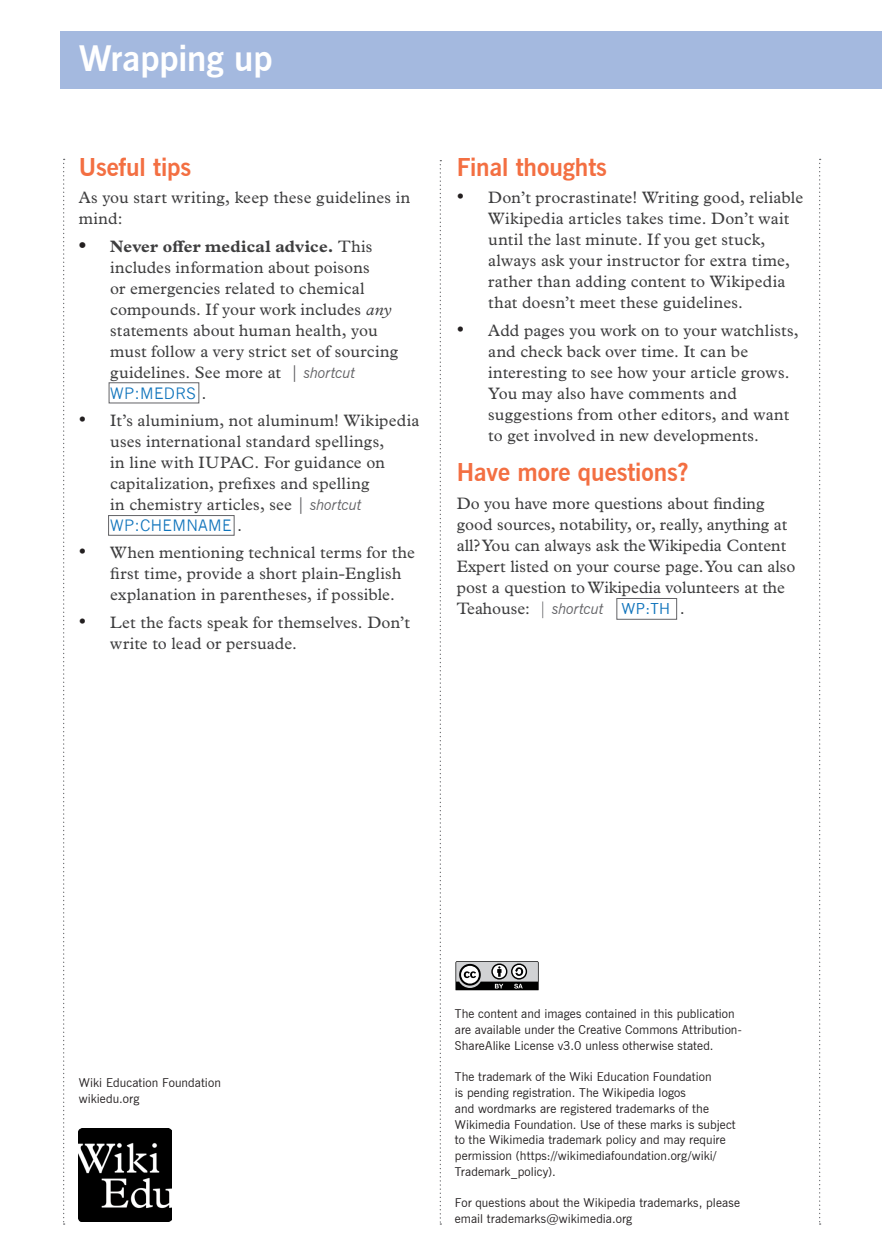
<style>
.page{position:relative;width:882px;height:1260px;background:#fff}
.page>*{position:absolute;margin:0;border:0;box-sizing:border-box;transform-origin:0 0}
.t1{font:700 35px "News Gothic BT";letter-spacing:-.005em;color:#fff}
.t2{font:700 24.5px "News Gothic BT";letter-spacing:-.005em;color:#f36f42}
.t3{font:16.62px/21px "Plantin MT Std";letter-spacing:.005em;color:#3e3e3f}
.t4{font:15.4px "News Gothic";letter-spacing:.025em;color:#1074bc}
.t5{font:12.25px/15.8px "News Gothic BT";letter-spacing:.01em;color:#231f20}
.s1{font-weight:700;font-size:21px;color:#231f20}
.s2{font-weight:700}
.s3{font-style:italic}
.s4{font-family:"News Gothic BT";color:#636366}
.s5{font-family:"News Gothic BT";font-style:italic;font-size:14.88px;color:#636366}
.s6{font-family:"News Gothic BT";font-size:17.15px;color:#3e3e3f}
.s7{font-size:21px;color:#231f20}
.s8{color:#636366}
.s9{font-family:"News Gothic BT";font-size:15.4px;color:#1074bc}
.s10{font-family:"News Gothic BT";font-size:17.15px}
</style>
<div class="page">
<svg style="left:440px;top:160px;width:1px;height:1065px"></svg>
<svg style="left:63px;top:159px;width:2px;height:1066px"></svg>
<svg style="left:819px;top:159px;width:2px;height:1066px"></svg>
<div style="left:60px;top:32px;width:822px;height:57px;background:#a4b9df"></div>
<svg style="left:455px;top:961px;width:84px;height:29px;background:#838384"></svg>
<img style="left:79px;top:1129px;width:92px;height:92px">
<div style="left:617px;top:598px;width:60px;height:22px;border:1px solid #636366"></div>
<div style="left:108px;top:515px;width:126px;height:21px;border:1px solid #636366"></div>
<p class="t1" style="left:79px;top:37px;width:195px">Wrapping up</p>
<p class="t2" style="left:79px;top:153px;width:114px">Useful tips</p>
<p class="t3" style="left:79px;top:187px;width:333px">As you start writing, keep these guidelines in mind:</p>
<p class="t3" style="left:110px;top:236px;width:290px;text-indent:-32px"><span class="s1">•</span> <span class="s2">Never offer medical advice.</span> This includes information about poisons<br>or emergencies related to chemical compounds. If your work includes <span class="s3">any </span>statements about human health, you must follow a very strict set of sourcing guidelines. See more at <span class="s4">|</span> <span class="s5">shortcut</span></p>
<p class="t4" style="left:110px;top:384px;width:98px">WP:MEDRS <span class="s6">.</span></p>
<p class="t3" style="left:110px;top:410px;width:311px;text-indent:-32px"><span class="s7">•</span> It’s aluminium, not aluminum! Wikipedia uses international standard spellings,<br>in line with IUPAC. For guidance on capitalization, prefixes and spelling<br>in chemistry articles, see <span class="s4">|</span> <span class="s5">shortcut</span></p>
<p class="t4" style="left:110px;top:517px;width:134px">WP:CHEMNAME <span class="s6">.</span></p>
<p class="t3" style="left:110px;top:542px;width:306px;text-indent:-32px"><span class="s7">•</span> When mentioning technical terms for the first time, provide a short plain-English explanation in parentheses, if possible.</p>
<p class="t3" style="left:110px;top:612px;width:301px;text-indent:-32px"><span class="s7">•</span> Let the facts speak for themselves. Don’t write to lead or persuade.</p>
<p class="t2" style="left:457px;top:153px;width:152px">Final thoughts</p>
<p class="t3" style="left:488px;top:187px;width:316px;text-indent:-32px"><span class="s7">•</span> Don’t procrastinate! Writing good, reliable Wikipedia articles takes time. Don’t wait until the last minute. If you get stuck, always ask your instructor for extra time, rather than adding content to Wikipedia that doesn’t meet these guidelines.</p>
<p class="t3" style="left:488px;top:320px;width:312px;text-indent:-32px"><span class="s7">•</span> Add pages you work on to your watchlists, and check back over time. It can be interesting to see how your article grows.<br>You may also have comments and suggestions from other editors, and want to get involved in new developments.</p>
<p class="t2" style="left:457px;top:458px;width:233px">Have more questions?</p>
<p class="t3" style="left:457px;top:493px;width:340px">Do you have more questions about finding good sources, notability, or, really, anything at all? You can always ask the Wikipedia Content Expert listed on your course page. You can also post a question to Wikipedia volunteers at the Teahouse: <span class="s8">|</span> <span class="s5">shortcut</span> <span class="s9">WP:TH</span> <span class="s10">.</span></p>
<p class="t5" style="left:79px;top:1075px;width:144px">Wiki Education Foundation wikiedu.org</p>
<p class="t5" style="left:455px;top:1006px;width:288px">The content and images contained in this publication are available under the Creative Commons Attribution-<br>ShareAlike License v3.0 unless otherwise stated.</p>
<p class="t5" style="left:455px;top:1069px;width:282px">The trademark of the Wiki Education Foundation<br>is pending registration. The Wikipedia logos<br>and wordmarks are registered trademarks of the Wikimedia Foundation. Use of these marks is subject to the Wikimedia trademark policy and may require permission (https://wikimediafoundation.org/wiki/ Trademark_policy).</p>
<p class="t5" style="left:455px;top:1195px;width:287px">For questions about the Wikipedia trademarks, please email trademarks@wikimedia.org</p>
</div>
